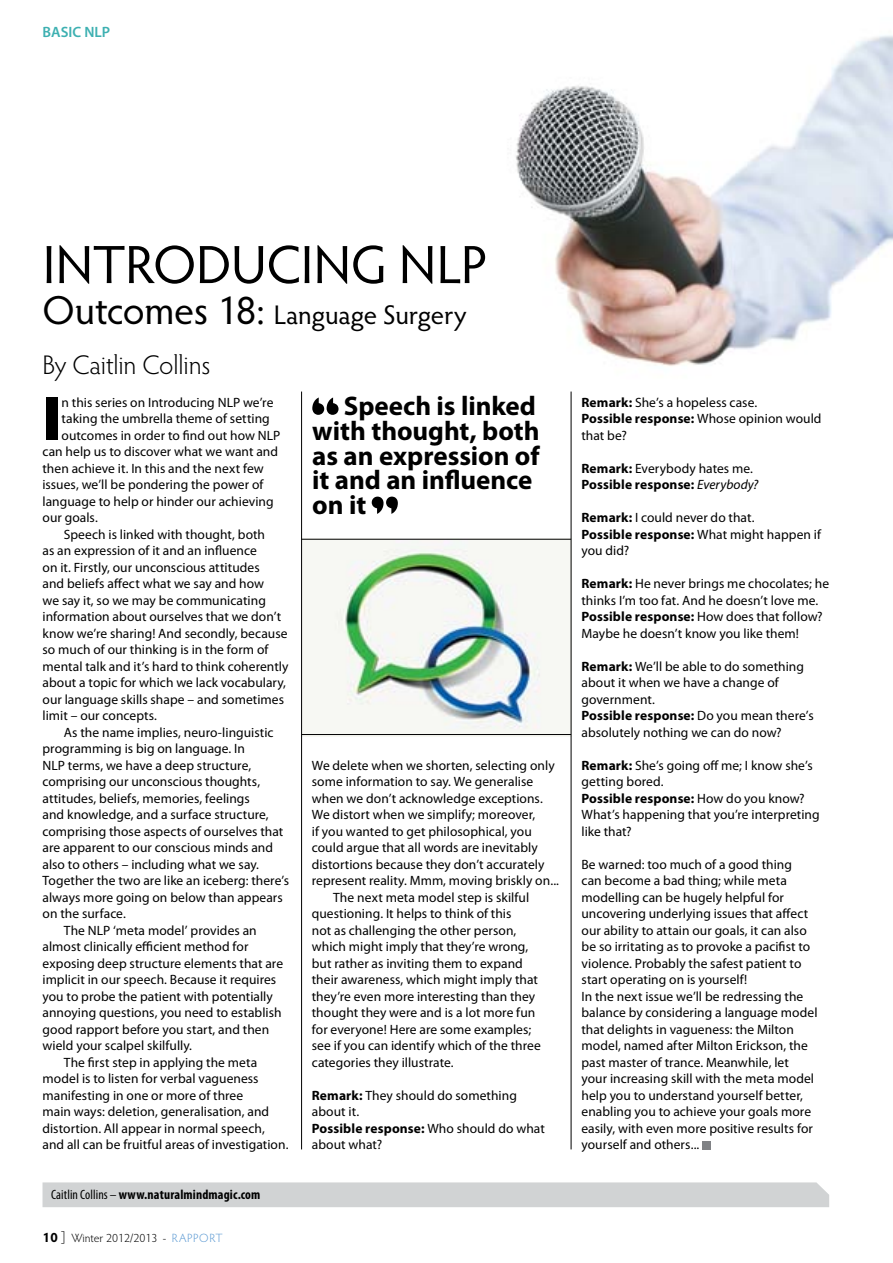
<style>
.page{position:relative;width:893px;height:1263px;background:#fff}
.page>*{position:absolute;margin:0;border:0;box-sizing:border-box;transform-origin:0 0}
.t1{font:900 62.4px "Myriad Pro";color:#000}
.t2{font:54px "Hypatia Sans Pro";letter-spacing:-.005em;color:#000}
.t3{font:700 27px/24.8px "Myriad Pro";letter-spacing:-.005em;color:#000}
.t4{font:300 27px/49.5px "Hypatia Sans Pro";letter-spacing:-.005em;color:#000}
.t5{font:600 15px "Myriad Pro";letter-spacing:.005em;color:#3db0b1}
.t6{font:13.5px/16.5px "Myriad Pro";letter-spacing:.005em;color:#000}
.t7{font:700 13.5px/16.5px "Myriad Pro";letter-spacing:.01em;color:#000}
.t8{font:700 condensed 13.5px "Myriad Pro";letter-spacing:.01em;color:#000}
.t9{font:300 12px "Hypatia Sans Pro";color:#000}
.s1{font-weight:400;font-size:40.5px}
.s2{font-weight:400}
.s3{font-weight:700;font-size:13.5px}
.s4{font-size:13.5px}
.s5{color:#5c9ad3}
.s6{font-weight:700}
.s7{font-weight:400;font-style:italic}
</style>
<div class="page">
<div style="left:43px;top:1182px;width:786px;height:25px;background:#d1d3d4"></div>
<img style="left:302px;top:540px;width:269px;height:197px">
<img style="left:515px;top:35px;width:378px;height:382px">
<hr style="left:301px;top:392px;width:1px;height:757px;background:#000">
<hr style="left:571px;top:392px;width:1px;height:757px;background:#000">
<hr style="left:302px;top:539px;width:269px;height:1px;background:#000">
<hr style="left:302px;top:734px;width:269px;height:1px;background:#000">
<div style="left:702px;top:1141px;width:8px;height:8px;background:#808285"></div>
<svg style="left:312px;top:397px;width:27px;height:18px"></svg>
<svg style="left:372px;top:497px;width:26px;height:17px"></svg>
<p class="t5" style="left:43px;top:23px;width:69px">BASIC NLP</p>
<p class="t2" style="left:43px;top:228px;width:446px">INTRODUCING NLP</p>
<p class="t4" style="left:42px;top:290px;width:425px"><span class="s1">Outcomes 18:</span> <span class="s2">Language Surgery<br></span>By Caitlin Collins</p>
<p class="t1" style="left:43px;top:377px;width:21px">I</p>
<p class="t6" style="left:62px;top:394px;width:213px">n this series on Introducing NLP we’re</p>
<p class="t6" style="left:62px;top:411px;width:210px">taking the umbrella theme of setting</p>
<p class="t6" style="left:62px;top:427px;width:220px">outcomes in order to find out how NLP</p>
<p class="t6" style="left:43px;top:444px;width:237px">can help us to discover what we want and</p>
<p class="t6" style="left:43px;top:460px;width:223px">then achieve it. In this and the next few</p>
<p class="t6" style="left:43px;top:477px;width:222px">issues, we’ll be pondering the power of</p>
<p class="t6" style="left:43px;top:493px;width:233px">language to help or hinder our achieving</p>
<p class="t6" style="left:43px;top:510px;width:57px">our goals.</p>
<p class="t6" style="left:64px;top:526px;width:203px">Speech is linked with thought, both</p>
<p class="t6" style="left:43px;top:543px;width:216px">as an expression of it and an influence</p>
<p class="t6" style="left:43px;top:559px;width:219px">on it. Firstly, our unconscious attitudes</p>
<p class="t6" style="left:43px;top:576px;width:223px">and beliefs affect what we say and how</p>
<p class="t6" style="left:43px;top:592px;width:225px">we say it, so we may be communicating</p>
<p class="t6" style="left:43px;top:609px;width:240px">information about ourselves that we don’t</p>
<p class="t6" style="left:43px;top:625px;width:247px">know we’re sharing! And secondly, because</p>
<p class="t6" style="left:43px;top:642px;width:227px">so much of our thinking is in the form of</p>
<p class="t6" style="left:43px;top:658px;width:248px">mental talk and it’s hard to think coherently</p>
<p class="t6" style="left:43px;top:675px;width:245px">about a topic for which we lack vocabulary,</p>
<p class="t6" style="left:43px;top:691px;width:243px">our language skills shape – and sometimes</p>
<p class="t6" style="left:43px;top:708px;width:116px">limit – our concepts.</p>
<p class="t6" style="left:64px;top:724px;width:211px">As the name implies, neuro-linguistic</p>
<p class="t6" style="left:43px;top:741px;width:204px">programming is big on language. In</p>
<p class="t6" style="left:43px;top:757px;width:210px">NLP terms, we have a deep structure,</p>
<p class="t6" style="left:43px;top:774px;width:219px">comprising our unconscious thoughts,</p>
<p class="t6" style="left:43px;top:790px;width:209px">attitudes, beliefs, memories, feelings</p>
<p class="t6" style="left:43px;top:807px;width:228px">and knowledge, and a surface structure,</p>
<p class="t6" style="left:43px;top:823px;width:242px">comprising those aspects of ourselves that</p>
<p class="t6" style="left:43px;top:840px;width:232px">are apparent to our conscious minds and</p>
<p class="t6" style="left:43px;top:856px;width:218px">also to others – including what we say.</p>
<p class="t6" style="left:43px;top:873px;width:248px">Together the two are like an iceberg: there’s</p>
<p class="t6" style="left:43px;top:889px;width:242px">always more going on below than appears</p>
<p class="t6" style="left:43px;top:906px;width:85px">on the surface.</p>
<p class="t6" style="left:64px;top:922px;width:194px">The NLP ‘meta model’ provides an</p>
<p class="t6" style="left:43px;top:939px;width:207px">almost clinically efficient method for</p>
<p class="t6" style="left:43px;top:955px;width:242px">exposing deep structure elements that are</p>
<p class="t6" style="left:43px;top:972px;width:235px">implicit in our speech. Because it requires</p>
<p class="t6" style="left:43px;top:988px;width:232px">you to probe the patient with potentially</p>
<p class="t6" style="left:43px;top:1005px;width:240px">annoying questions, you need to establish</p>
<p class="t6" style="left:43px;top:1021px;width:228px">good rapport before you start, and then</p>
<p class="t6" style="left:43px;top:1038px;width:151px">wield your scalpel skilfully.</p>
<p class="t6" style="left:64px;top:1054px;width:195px">The first step in applying the meta</p>
<p class="t6" style="left:43px;top:1071px;width:218px">model is to listen for verbal vagueness</p>
<p class="t6" style="left:43px;top:1087px;width:202px">manifesting in one or more of three</p>
<p class="t6" style="left:43px;top:1104px;width:228px">main ways: deletion, generalisation, and</p>
<p class="t6" style="left:43px;top:1120px;width:224px">distortion. All appear in normal speech,</p>
<p class="t6" style="left:43px;top:1137px;width:247px">and all can be fruitful areas of investigation.</p>
<p class="t8" style="left:51px;top:1186px;width:211px"><span class="s2">Caitlin Collins –</span> www.naturalmindmagic.com</p>
<p class="t9" style="left:43px;top:1230px;width:182px"><span class="s3">10</span> <span class="s4">]</span> Winter 2012/2013 - <span class="s5">RAPPORT</span></p>
<p class="t3" style="left:312px;top:394px;width:229px;text-indent:32px">Speech is linked with thought, both as an expression of it and an influence on it</p>
<p class="t6" style="left:312px;top:757px;width:244px">We delete when we shorten, selecting only</p>
<p class="t6" style="left:312px;top:774px;width:223px">some information to say. We generalise</p>
<p class="t6" style="left:312px;top:790px;width:233px">when we don’t acknowledge exceptions.</p>
<p class="t6" style="left:312px;top:807px;width:225px">We distort when we simplify; moreover,</p>
<p class="t6" style="left:312px;top:823px;width:221px">if you wanted to get philosophical, you</p>
<p class="t6" style="left:312px;top:840px;width:228px">could argue that all words are inevitably</p>
<p class="t6" style="left:312px;top:856px;width:234px">distortions because they don’t accurately</p>
<p class="t6" style="left:312px;top:873px;width:249px">represent reality. Mmm, moving briskly on...</p>
<p class="t6" style="left:333px;top:889px;width:198px">The next meta model step is skilful</p>
<p class="t6" style="left:312px;top:906px;width:201px">questioning. It helps to think of this</p>
<p class="t6" style="left:312px;top:922px;width:206px">not as challenging the other person,</p>
<p class="t6" style="left:312px;top:939px;width:218px">which might imply that they’re wrong,</p>
<p class="t6" style="left:312px;top:955px;width:213px">but rather as inviting them to expand</p>
<p class="t6" style="left:312px;top:972px;width:228px">their awareness, which might imply that</p>
<p class="t6" style="left:312px;top:988px;width:225px">they’re even more interesting than they</p>
<p class="t6" style="left:312px;top:1005px;width:225px">thought they were and is a lot more fun</p>
<p class="t6" style="left:312px;top:1021px;width:221px">for everyone! Here are some examples;</p>
<p class="t6" style="left:312px;top:1038px;width:231px">see if you can identify which of the three</p>
<p class="t6" style="left:312px;top:1054px;width:143px">categories they illustrate.</p>
<p class="t6" style="left:312px;top:1087px;width:235px"><span class="s6">Remark:</span> They should do something about it.<br><span class="s6">Possible response:</span> Who should do what about what?</p>
<p class="t6" style="left:581px;top:394px;width:242px"><span class="s6">Remark:</span> She’s a hopeless case.<br><span class="s6">Possible response:</span> Whose opinion would that be?</p>
<p class="t7" style="left:581px;top:460px;width:178px">Remark: <span class="s2">Everybody hates me.<br></span>Possible response: <span class="s7">Everybody?</span></p>
<p class="t6" style="left:581px;top:510px;width:241px"><span class="s6">Remark:</span> I could never do that.<br><span class="s6">Possible response:</span> What might happen if you did?</p>
<p class="t6" style="left:581px;top:576px;width:249px"><span class="s6">Remark:</span> He never brings me chocolates; he thinks I’m too fat. And he doesn’t love me.<br><span class="s6">Possible response:</span> How does that follow?<br>Maybe he doesn’t know you like them!</p>
<p class="t6" style="left:581px;top:658px;width:234px"><span class="s6">Remark:</span> We’ll be able to do something about it when we have a change of government.<br><span class="s6">Possible response:</span> Do you mean there’s absolutely nothing we can do now?</p>
<p class="t6" style="left:581px;top:757px;width:240px"><span class="s6">Remark:</span> She’s going off me; I know she’s getting bored.<br><span class="s6">Possible response:</span> How do you know?<br>What’s happening that you’re interpreting like that?</p>
<p class="t6" style="left:581px;top:856px;width:238px">Be warned: too much of a good thing<br>can become a bad thing; while meta modelling can be hugely helpful for uncovering underlying issues that affect our ability to attain our goals, it can also be so irritating as to provoke a pacifist to violence. Probably the safest patient to start operating on is yourself!<br>In the next issue we’ll be redressing the balance by considering a language model that delights in vagueness: the Milton model, named after Milton Erickson, the past master of trance. Meanwhile, let your increasing skill with the meta model help you to understand yourself better, enabling you to achieve your goals more easily, with even more positive results for yourself and others...</p>
</div>
